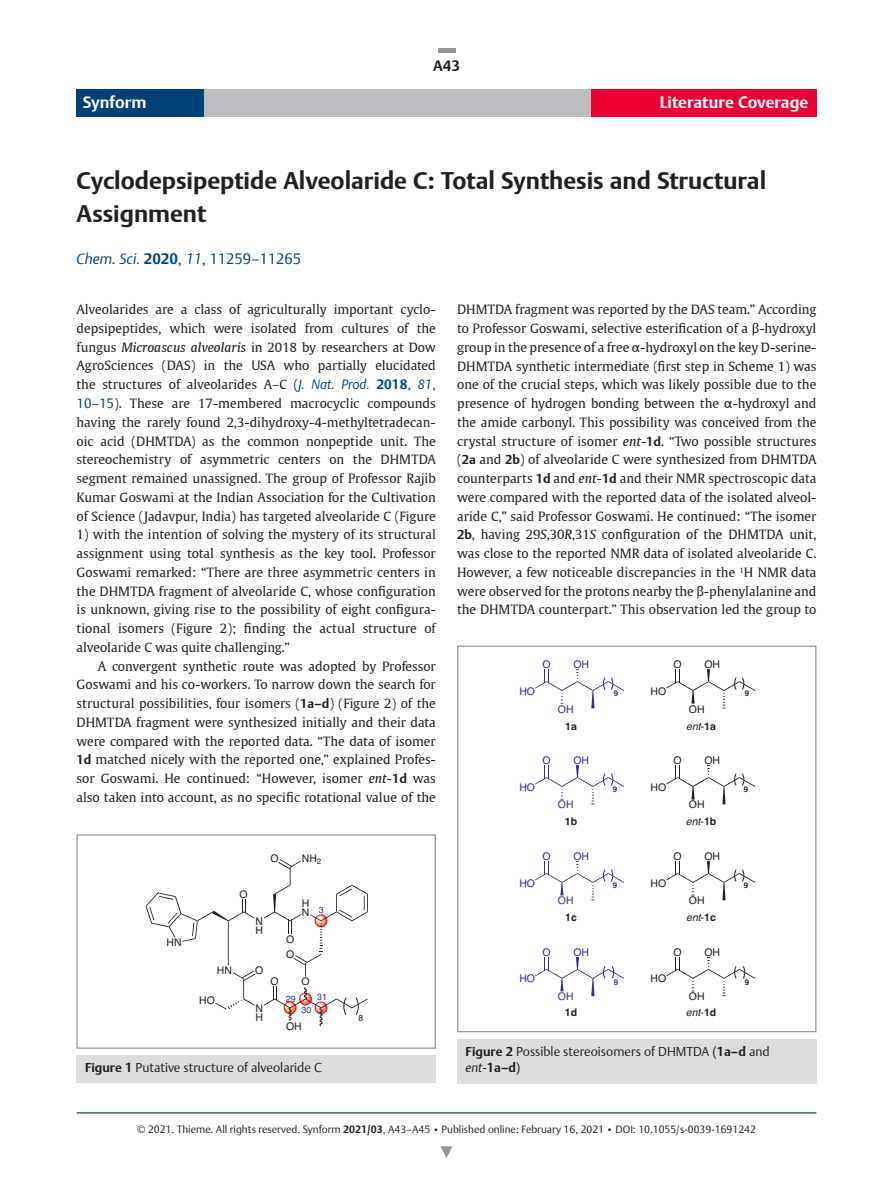
<style>
.page{position:relative;width:893px;height:1191px;background:#fff}
.page>*{position:absolute;margin:0;border:0;box-sizing:border-box;transform-origin:0 0}
.t1{font:700 24px/33px "Thieme Argo 2011";color:#231f20}
.t2{font:700 16.5px "Thieme Argo 2011";color:#fff}
.t3{font:300 15px "Thieme Argo 2011";color:#004277}
.t4{font:700 15px "Thieme Argo 2011";color:#231f20}
.t5{font:12.75px/18.8px "Thieme Gulliver 2011";color:#231f20;text-align:justify}
.t6{font:300 12.75px/16.5px "Thieme Argo 2011";color:#231f20}
.t7{font:300 10.5px "Thieme Argo 2011";color:#231f20}
.t8{font:10.5px/8.7px "Helvetica";color:#231f20}
.t9{font:10.5px "Helvetica";color:#2e3092}
.t10{font:italic 10.5px "Helvetica";color:#231f20}
.t11{font:700 10.5px "Helvetica";color:#231f20}
.t12{font:9px "Helvetica";color:#2e3092}
.t13{font:8.55px "Helvetica";color:#231f20}
.t14{font:700 7.8px "Helvetica";color:#2e3092}
.t15{font:700 7.8px "Helvetica";color:#231f20}
.s1{font-style:italic}
.s2{font-weight:700}
.s3{font-family:"Thieme Argo 2011";font-weight:300;font-style:italic;font-size:13.5px;color:#004277}
.s4{font-family:"Thieme Argo 2011";font-weight:700;font-size:13.5px;color:#004277}
.s5{font-family:"Thieme Argo 2011";font-weight:300;font-size:13.5px;color:#004277}
.s6{font-family:"Thieme Argo 2011";font-weight:700}
.s7{font-style:normal}
.s8{font-weight:700;font-style:normal}
.s9{font-size:9px}
</style>
<div class="page">
<hr style="left:77px;top:1112px;width:739px;height:1px;background:#004277">
<div style="left:77px;top:89px;width:739px;height:28px;background:#bcbdc0"></div>
<div style="left:591px;top:89px;width:225px;height:28px;background:#eb0034"></div>
<div style="left:77px;top:89px;width:127px;height:28px;background:#004277"></div>
<svg style="left:441px;top:1146px;width:11px;height:12px"></svg>
<div style="left:438px;top:48px;width:17px;height:5px;background:#939598"></div>
<svg style="left:146px;top:892px;width:110px;height:117px"></svg>
<svg style="left:264px;top:859px;width:104px;height:117px"></svg>
<svg style="left:264px;top:986px;width:104px;height:40px"></svg>
<div style="left:77px;top:834px;width:359px;height:214px;border:1px solid #939598"></div>
<div style="left:77px;top:1055px;width:359px;height:28px;background:#dcdddf"></div>
<svg style="left:535px;top:861px;width:89px;height:39px"></svg>
<svg style="left:535px;top:765px;width:89px;height:39px"></svg>
<svg style="left:535px;top:669px;width:89px;height:39px"></svg>
<svg style="left:535px;top:957px;width:89px;height:39px"></svg>
<svg style="left:666px;top:669px;width:89px;height:39px"></svg>
<svg style="left:666px;top:765px;width:89px;height:39px"></svg>
<svg style="left:666px;top:861px;width:89px;height:39px"></svg>
<svg style="left:666px;top:957px;width:89px;height:39px"></svg>
<div style="left:457px;top:645px;width:359px;height:387px;border:1px solid #939598"></div>
<div style="left:457px;top:1039px;width:359px;height:44px;background:#dcdddf"></div>
<p class="t4" style="left:433px;top:56px;width:28px">A43</p>
<p class="t2" style="left:83px;top:91px;width:65px">Synform</p>
<p class="t2" style="left:660px;top:91px;width:150px">Literature Coverage</p>
<h1 class="t1" style="left:77px;top:164px;width:691px">Cyclodepsipeptide Alveolaride C: Total Synthesis and Structural<br>Assignment</h1>
<p class="t3" style="left:77px;top:249px;width:226px"><span class="s1">Chem. Sci.</span> <span class="s2">2020</span>, <span class="s1">11</span>, 11259–11265</p>
<p class="t5" style="left:77px;top:299px;width:361px">Alveolarides are a class of agriculturally important cyclo&shy;depsipeptides, which were isolated from cultures of the fungus <span class="s1">Microascus alveolaris</span> in 2018 by researchers at Dow AgroSciences (DAS) in the USA who partially elucidated the structures of alveolarides A–C (<span class="s3">J. Nat. Prod.</span> <span class="s4">2018</span><span class="s5">,</span> <span class="s3">81</span><span class="s5">, 10–15</span>). These are 17-membered macrocyclic compounds having the rarely found 2,3-dihydroxy-4-methyltetradecan&shy;oic acid (DHMTDA) as the common nonpeptide unit. The stereochemistry of asymmetric centers on the DHMTDA segment remained unassigned. The group of Professor Rajib Kumar Goswami at the Indian Association for the Cultivation of Science (Jadavpur, India) has targeted alveolaride C (Figure</p>
<p class="t5" style="left:77px;top:524px;width:361px">1) with the intention of solving the mystery of its structural assignment using total synthesis as the key tool. Professor Goswami remarked: “There are three asymmetric centers in the DHMTDA fragment of alveolaride C, whose configuration is unknown, giving rise to the possibility of eight configura&shy;tional isomers (Figure 2); finding the actual structure of alveolaride C was quite challenging.”</p>
<p class="t5" style="left:77px;top:656px;width:361px;text-indent:21px">A convergent synthetic route was adopted by Professor Goswami and his co-workers. To narrow down the search for structural possibilities, four isomers (<span class="s6">1a–d</span>) (Figure 2) of the DHMTDA fragment were synthesized initially and their data were compared with the reported data. “The data of isomer <span class="s6">1d</span> matched nicely with the reported one,” explained Profes&shy;sor Goswami. He continued: “However, isomer <span class="s1">ent</span>-<span class="s6">1d</span> was also taken into account, as no specific rotational value of the</p>
<p class="t8" style="left:167px;top:938px;width:17px">HN</p>
<p class="t8" style="left:271px;top:854px;width:10px">O</p>
<p class="t8" style="left:302px;top:854px;width:21px">NH<sub>2</sub></p>
<p class="t8" style="left:217px;top:966px;width:17px">HN</p>
<p class="t8" style="left:199px;top:996px;width:17px">HO</p>
<p class="t8" style="left:240px;top:890px;width:10px">O</p>
<p class="t8" style="left:255px;top:917px;width:9px">N<br>H</p>
<p class="t8" style="left:255px;top:966px;width:10px">O</p>
<p class="t8" style="left:255px;top:1004px;width:9px">N<br>H</p>
<p class="t8" style="left:271px;top:977px;width:10px">O</p>
<p class="t8" style="left:286px;top:935px;width:10px">O</p>
<p class="t8" style="left:286px;top:950px;width:10px">O</p>
<p class="t8" style="left:302px;top:899px;width:9px">H<br>N</p>
<p class="t8" style="left:301px;top:977px;width:10px">O</p>
<p class="t12" style="left:286px;top:991px;width:11px">29</p>
<p class="t12" style="left:319px;top:902px;width:6px">3</p>
<p class="t12" style="left:317px;top:990px;width:11px">31</p>
<p class="t12" style="left:301px;top:1003px;width:11px">30</p>
<p class="t8" style="left:286px;top:1022px;width:17px">OH</p>
<p class="t6" style="left:85px;top:1059px;width:238px"><span class="s2">Figure 1</span> Putative structure of alveolaride C</p>
<p class="t13" style="left:358px;top:1011px;width:6px">8</p>
<p class="t5" style="left:457px;top:300px;width:361px">DHMTDA fragment was reported by the DAS team.” According to Professor Goswami, selective esterification of a β-hydroxyl group in the presence of a free α-hydroxyl on the key D-serine-DHMTDA synthetic intermediate (first step in Scheme 1) was one of the crucial steps, which was likely possible due to the presence of hydrogen bonding between the α-hydroxyl and the amide carbonyl. This possibility was conceived from the crystal structure of isomer <span class="s1">ent</span>-<span class="s6">1d</span>. “Two possible structures (<span class="s6">2a</span> and <span class="s6">2b</span>) of alveolaride C were synthesized from DHMTDA counterparts <span class="s6">1d</span> and <span class="s1">ent</span>-<span class="s6">1d</span> and their NMR spectroscopic data were compared with the reported data of the isolated alveol&shy;aride C,” said Professor Goswami. He continued: “The isomer <span class="s6">2b</span>, having 29<span class="s1">S</span>,30<span class="s1">R</span>,31<span class="s1">S</span> configuration of the DHMTDA unit, was close to the reported NMR data of isolated alveolaride C.<br>However, a few noticeable discrepancies in the <sup>1</sup>H NMR data were observed for the protons nearby the β-phenylalanine and the DHMTDA counterpart.” This observation led the group to</p>
<p class="t9" style="left:542px;top:656px;width:10px">O</p>
<p class="t9" style="left:573px;top:656px;width:17px">OH</p>
<p class="t8" style="left:673px;top:660px;width:10px">O</p>
<p class="t8" style="left:704px;top:660px;width:17px">OH</p>
<p class="t9" style="left:519px;top:683px;width:17px">HO</p>
<p class="t14" style="left:614px;top:687px;width:6px">9</p>
<p class="t8" style="left:650px;top:687px;width:17px">HO</p>
<p class="t15" style="left:745px;top:687px;width:6px">9</p>
<p class="t9" style="left:558px;top:700px;width:17px">OH</p>
<p class="t8" style="left:689px;top:705px;width:17px">OH</p>
<p class="t11" style="left:565px;top:717px;width:13px">1a</p>
<p class="t10" style="left:686px;top:717px;width:31px">ent<span class="s7">-</span><span class="s8">1a</span></p>
<p class="t9" style="left:542px;top:752px;width:10px">O</p>
<p class="t9" style="left:573px;top:752px;width:17px">OH</p>
<p class="t8" style="left:673px;top:756px;width:10px">O</p>
<p class="t8" style="left:704px;top:756px;width:17px">OH</p>
<p class="t9" style="left:519px;top:778px;width:17px">HO</p>
<p class="t14" style="left:613px;top:783px;width:6px">9</p>
<p class="t8" style="left:650px;top:783px;width:17px">HO</p>
<p class="t15" style="left:744px;top:783px;width:6px">9</p>
<p class="t9" style="left:558px;top:796px;width:17px">OH</p>
<p class="t8" style="left:689px;top:800px;width:17px">OH</p>
<p class="t11" style="left:565px;top:813px;width:14px">1b</p>
<p class="t10" style="left:686px;top:813px;width:32px">ent<span class="s7">-</span><span class="s8">1b</span></p>
<p class="t9" style="left:542px;top:848px;width:10px">O</p>
<p class="t9" style="left:573px;top:848px;width:17px">OH</p>
<p class="t8" style="left:673px;top:852px;width:10px">O</p>
<p class="t8" style="left:704px;top:852px;width:17px">OH</p>
<p class="t9" style="left:519px;top:874px;width:17px">HO</p>
<p class="t14" style="left:613px;top:879px;width:6px">9</p>
<p class="t8" style="left:650px;top:878px;width:17px">HO</p>
<p class="t15" style="left:744px;top:879px;width:6px">9</p>
<p class="t9" style="left:558px;top:892px;width:17px">OH</p>
<p class="t8" style="left:689px;top:896px;width:17px">OH</p>
<p class="t11" style="left:565px;top:908px;width:13px">1c</p>
<p class="t10" style="left:686px;top:909px;width:31px">ent<span class="s7">-</span><span class="s8">1c</span></p>
<p class="t9" style="left:542px;top:943px;width:10px">O</p>
<p class="t9" style="left:573px;top:943px;width:17px">OH</p>
<p class="t8" style="left:673px;top:948px;width:10px">O</p>
<p class="t8" style="left:704px;top:948px;width:17px">OH</p>
<p class="t9" style="left:519px;top:970px;width:17px">HO</p>
<p class="t14" style="left:614px;top:975px;width:6px">9</p>
<p class="t8" style="left:650px;top:974px;width:17px">HO</p>
<p class="t15" style="left:745px;top:975px;width:6px">9</p>
<p class="t9" style="left:558px;top:988px;width:17px">OH</p>
<p class="t8" style="left:689px;top:992px;width:17px">OH</p>
<p class="t10" style="left:686px;top:1004px;width:32px">ent<span class="s7">-</span><span class="s8">1d</span></p>
<p class="t6" style="left:466px;top:1042px;width:306px"><span class="s2">Figure 2</span> Possible stereoisomers of DHMTDA (<span class="s2">1a–d</span> and <span class="s1">ent</span>-<span class="s2">1a–d</span>)</p>
<p class="t11" style="left:565px;top:1004px;width:14px">1d</p>
<p class="t7" style="left:137px;top:1122px;width:620px">© 2021. Thieme. All rights reserved. Synform <span class="s2">2021/03</span>, A43–A45 <span class="s9">•</span> Published online: February 16, 2021 <span class="s9">•</span> DOI: 10.1055/s-0039-1691242</p>
</div>
